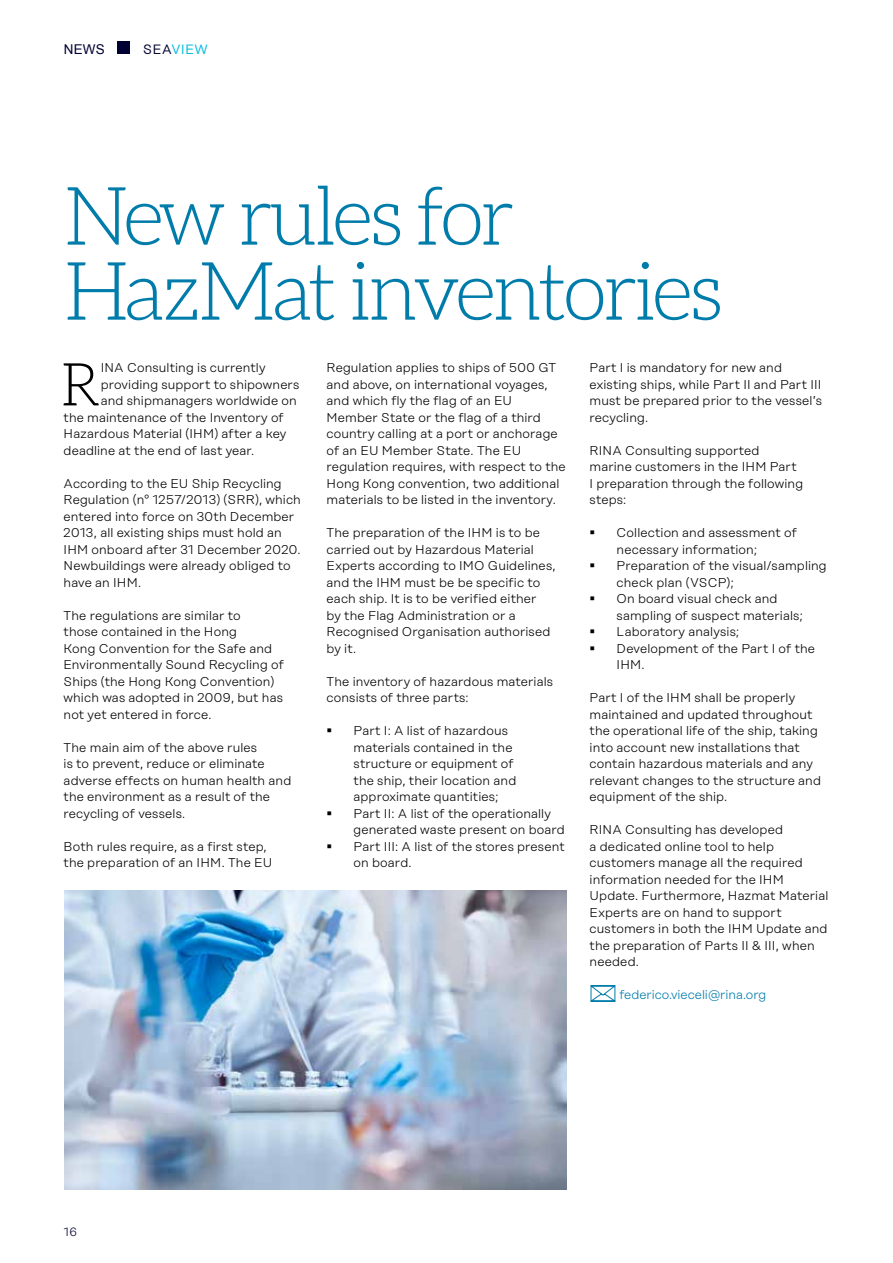
<style>
.page{position:relative;width:893px;height:1263px;background:#fff}
.page>*{position:absolute;margin:0;border:0;box-sizing:border-box;transform-origin:0 0}
.t1{font:300 81px/75px "Aleo";letter-spacing:-.05em;color:#007cab}
.t2{font:300 59.4px "Aleo";color:#000}
.t3{font:13.5px "Rational Display";letter-spacing:.01em;color:#00bcda}
.t4{font:13.5px "Arial";color:#003}
.t5{font:300 12.75px/16.5px "Rational Display";letter-spacing:.01em;color:#000}
.t6{font:300 12.75px "Rational Display";color:#007cab}
.t7{font:300 12px "Rational Display";color:#003}
.s1{color:#003}
</style>
<div class="page">
<img style="left:64px;top:890px;width:502px;height:300px">
<svg style="left:590px;top:985px;width:26px;height:17px"></svg>
<div style="left:117px;top:41px;width:13px;height:13px;background:#003"></div>
<p class="t4" style="left:64px;top:41px;width:42px">NEWS</p>
<p class="t3" style="left:143px;top:42px;width:67px"><span class="s1">SEA</span>VIEW</p>
<h1 class="t1" style="left:64px;top:178px;width:661px">New rules for<br>HazMat inventories</h1>
<h2 class="t2" style="left:61px;top:352px;width:42px">R</h2>
<p class="t5" style="left:101px;top:360px;width:166px">INA Consulting is currently</p>
<p class="t5" style="left:101px;top:376px;width:200px">providing support to shipowners</p>
<p class="t5" style="left:101px;top:393px;width:198px">and shipmanagers worldwide on</p>
<p class="t5" style="left:64px;top:409px;width:222px">the maintenance of the Inventory of</p>
<p class="t5" style="left:64px;top:426px;width:224px">Hazardous Material (IHM) after a key</p>
<p class="t5" style="left:64px;top:442px;width:192px">deadline at the end of last year.</p>
<p class="t5" style="left:64px;top:475px;width:239px">According to the EU Ship Recycling Regulation (n° 1257/2013) (SRR), which entered into force on 30th December 2013, all existing ships must hold an IHM onboard after 31 December 2020.<br>Newbuildings were already obliged to have an IHM.</p>
<p class="t5" style="left:64px;top:607px;width:222px">The regulations are similar to<br>those contained in the Hong<br>Kong Convention for the Safe and<br>Environmentally Sound Recycling of<br>Ships (the Hong Kong Convention) which was adopted in 2009, but has not yet entered in force.</p>
<p class="t5" style="left:64px;top:739px;width:229px">The main aim of the above rules<br>is to prevent, reduce or eliminate adverse effects on human health and the environment as a result of the recycling of vessels.</p>
<p class="t5" style="left:64px;top:838px;width:210px">Both rules require, as a first step, the preparation of an IHM. The EU</p>
<p class="t5" style="left:327px;top:360px;width:241px">Regulation applies to ships of 500 GT and above, on international voyages, and which fly the flag of an EU Member State or the flag of a third country calling at a port or anchorage of an EU Member State. The EU regulation requires, with respect to the Hong Kong convention, two additional materials to be listed in the inventory.</p>
<p class="t5" style="left:327px;top:525px;width:231px">The preparation of the IHM is to be carried out by Hazardous Material<br>Experts according to IMO Guidelines, and the IHM must be be specific to each ship. It is to be verified either<br>by the Flag Administration or a<br>Recognised Organisation authorised by it.</p>
<p class="t5" style="left:327px;top:673px;width:228px">The inventory of hazardous materials consists of three parts:</p>
<p class="t5" style="left:354px;top:723px;width:213px">Part I: A list of hazardous materials contained in the structure or equipment of<br>the ship, their location and approximate quantities;<br>Part II: A list of the operationally generated waste present on board<br>Part III: A list of the stores present on board.</p>
<p class="t5" style="left:590px;top:360px;width:234px">Part I is mandatory for new and existing ships, while Part II and Part III must be prepared prior to the vessel’s recycling.</p>
<p class="t5" style="left:590px;top:442px;width:215px">RINA Consulting supported marine customers in the IHM Part<br>I preparation through the following steps:</p>
<p class="t5" style="left:617px;top:525px;width:212px">Collection and assessment of necessary information;<br>Preparation of the visual/sampling check plan (VSCP);<br>On board visual check and sampling of suspect materials;<br>Laboratory analysis;<br>Development of the Part I of the<br>IHM.</p>
<p class="t5" style="left:590px;top:690px;width:233px">Part I of the IHM shall be properly maintained and updated throughout the operational life of the ship, taking into account new installations that contain hazardous materials and any relevant changes to the structure and equipment of the ship.</p>
<p class="t5" style="left:590px;top:822px;width:240px">RINA Consulting has developed<br>a dedicated online tool to help customers manage all the required information needed for the IHM<br>Update. Furthermore, Hazmat Material<br>Experts are on hand to support customers in both the IHM Update and the preparation of Parts II &amp; III, when needed.</p>
<p class="t6" style="left:619px;top:988px;width:148px">federico.vieceli@rina.org</p>
<p class="t7" style="left:64px;top:1225px;width:15px">16</p>
</div>
